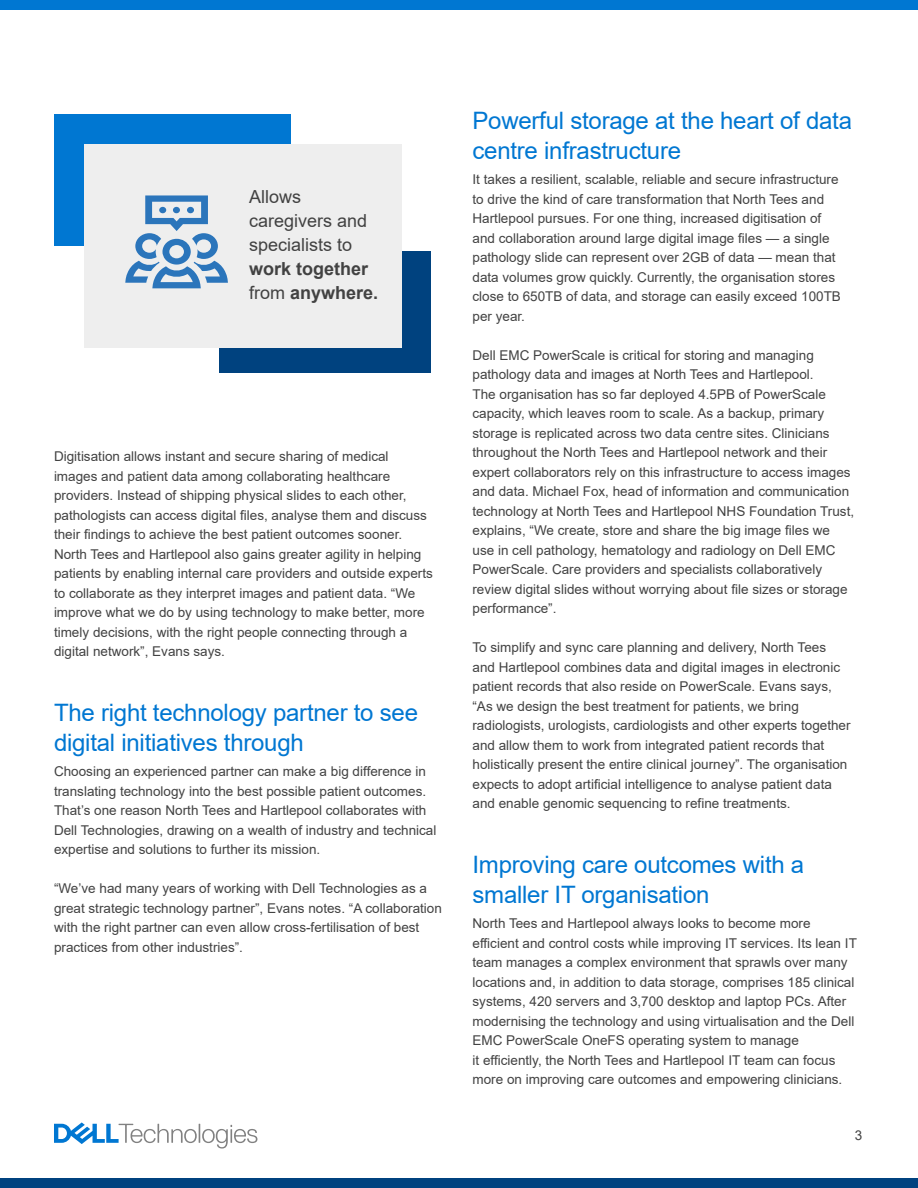
<style>
.page{position:relative;width:918px;height:1188px;background:#fff}
.page>*{position:absolute;margin:0;border:0;box-sizing:border-box;transform-origin:0 0}
.t1{font:24px/30px "Arial";letter-spacing:-.01em;color:#0077d2}
.t2{font:18px/24px "Arial";color:#424242}
.t3{font:700 18px/24px "Arial";color:#424242}
.t4{font:13.5px/19.5px "Arial";color:#424242}
.s1{font-weight:400}
</style>
<div class="page">
<svg style="left:54px;top:1122px;width:203px;height:27px"></svg>
<div style="left:0;top:1178px;width:918px;height:10px;background:#00427f"></div>
<div style="left:0;top:0;width:918px;height:10px;background:#0077d2"></div>
<div style="left:54px;top:114px;width:237px;height:132px;background:#0077d2"></div>
<div style="left:219px;top:251px;width:211px;height:122px;background:#00427f"></div>
<div style="left:84px;top:145px;width:317px;height:203px;background:#eee"></div>
<svg style="left:125px;top:195px;width:103px;height:93px"></svg>
<h2 class="t2" style="left:249px;top:185px;width:120px">Allows caregivers and specialists to</h2>
<h2 class="t3" style="left:249px;top:257px;width:131px">work together <span class="s1">from</span> anywhere.</h2>
<p class="t4" style="left:54px;top:447px;width:380px">Digitisation allows instant and secure sharing of medical images and patient data among collaborating healthcare providers. Instead of shipping physical slides to each other, pathologists can access digital files, analyse them and discuss their findings to achieve the best patient outcomes sooner.<br>North Tees and Hartlepool also gains greater agility in helping patients by enabling internal care providers and outside experts to collaborate as they interpret images and patient data. “We improve what we do by using technology to make better, more timely decisions, with the right people connecting through a digital network”, Evans says.</p>
<h1 class="t1" style="left:54px;top:697px;width:366px">The right technology partner to see digital initiatives through</h1>
<p class="t4" style="left:54px;top:762px;width:384px">Choosing an experienced partner can make a big difference in translating technology into the best possible patient outcomes.<br>That’s one reason North Tees and Hartlepool collaborates with Dell Technologies, drawing on a wealth of industry and technical expertise and solutions to further its mission.</p>
<p class="t4" style="left:54px;top:879px;width:389px">“We’ve had many years of working with Dell Technologies as a great strategic technology partner”, Evans notes. “A collaboration with the right partner can even allow cross-fertilisation of best practices from other industries”.</p>
<h1 class="t1" style="left:472px;top:105px;width:381px">Powerful storage at the heart of data centre infrastructure</h1>
<p class="t4" style="left:472px;top:170px;width:370px">It takes a resilient, scalable, reliable and secure infrastructure to drive the kind of care transformation that North Tees and Hartlepool pursues. For one thing, increased digitisation of and collaboration around large digital image files — a single pathology slide can represent over 2GB of data — mean that data volumes grow quickly. Currently, the organisation stores close to 650TB of data, and storage can easily exceed 100TB per year.</p>
<p class="t4" style="left:472px;top:345px;width:383px">Dell EMC PowerScale is critical for storing and managing pathology data and images at North Tees and Hartlepool.<br>The organisation has so far deployed 4.5PB of PowerScale capacity, which leaves room to scale. As a backup, primary storage is replicated across two data centre sites. Clinicians throughout the North Tees and Hartlepool network and their expert collaborators rely on this infrastructure to access images and data. Michael Fox, head of information and communication technology at North Tees and Hartlepool NHS Foundation Trust, explains, “We create, store and share the big image files we use in cell pathology, hematology and radiology on Dell EMC PowerScale. Care providers and specialists collaboratively review digital slides without worrying about file sizes or storage performance”.</p>
<p class="t4" style="left:472px;top:638px;width:380px">To simplify and sync care planning and delivery, North Tees and Hartlepool combines data and digital images in electronic patient records that also reside on PowerScale. Evans says, “As we design the best treatment for patients, we bring radiologists, urologists, cardiologists and other experts together and allow them to work from integrated patient records that holistically present the entire clinical journey”. The organisation expects to adopt artificial intelligence to analyse patient data and enable genomic sequencing to refine treatments.</p>
<h1 class="t1" style="left:472px;top:849px;width:333px">Improving care outcomes with a smaller IT organisation</h1>
<p class="t4" style="left:472px;top:914px;width:386px">North Tees and Hartlepool always looks to become more efficient and control costs while improving IT services. Its lean IT team manages a complex environment that sprawls over many locations and, in addition to data storage, comprises 185 clinical systems, 420 servers and 3,700 desktop and laptop PCs. After modernising the technology and using virtualisation and the Dell EMC PowerScale OneFS operating system to manage<br>it efficiently, the North Tees and Hartlepool IT team can focus more on improving care outcomes and empowering clinicians.</p>
<p class="t4" style="left:855px;top:1126px;width:9px">3</p>
</div>
